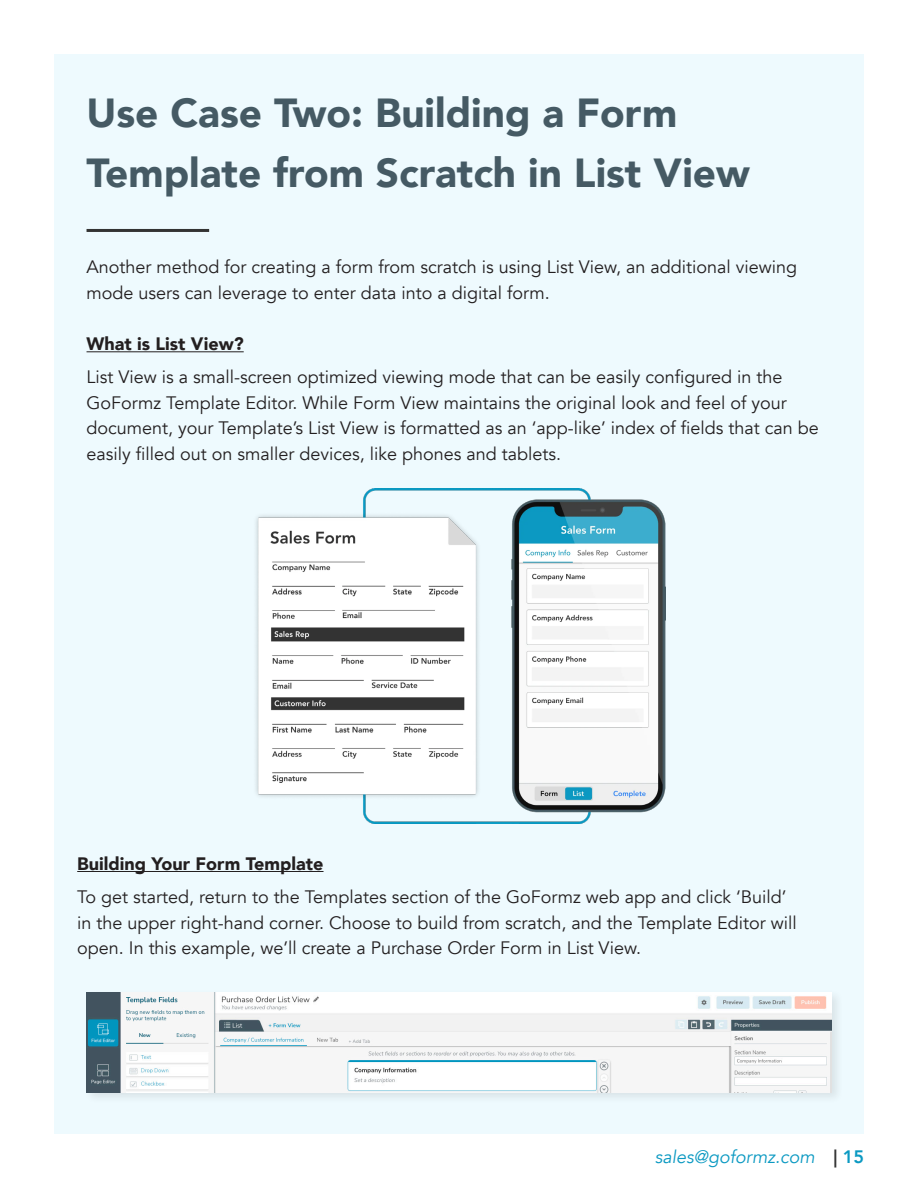
<style>
.page{position:relative;width:918px;height:1188px;background:#fff}
.page>*{position:absolute;margin:0;border:0;box-sizing:border-box;transform-origin:0 0}
.Non-Main_Title{font:900 40.5px/60px "Avenir";color:#455a64}
.Table_Titles{font:18px/25.5px "Avenir";color:#231f20}
.Table_Titles-2{font:900 18px "Avenir";color:#231f20}
.t1{font:italic 18px "Avenir";color:#0b99c2}
.s1{font-weight:800;font-style:normal;color:#333}
.s2{font-weight:800;font-style:normal}
</style>
<div class="page">
<div style="left:54px;top:54px;width:810px;height:1080px;background:#eefafe"></div>
<hr style="left:87px;top:229px;width:122px;height:3px;background:#333">
<hr style="left:87px;top:351px;width:157px;height:1px;background:#231f20">
<hr style="left:77px;top:871px;width:247px;height:1px;background:#231f20">
<img style="left:256px;top:488px;width:409px;height:336px">
<div style="left:83px;top:989px;width:761px;height:116px;background:#231f20;opacity:.1"></div>
<img style="left:87px;top:992px;width:744px;height:100px">
<p class="Non-Main_Title" style="left:87px;top:82px;width:665px">Use Case Two: Building a Form<br>Template from Scratch in List View</p>
<p class="Table_Titles" style="left:87px;top:255px;width:712px">Another method for creating a form from scratch is using List View, an additional viewing mode users can leverage to enter data into a digital form.</p>
<p class="Table_Titles-2" style="left:87px;top:329px;width:159px">What is List View?</p>
<p class="Table_Titles" style="left:87px;top:365px;width:734px">List View is a small-screen optimized viewing mode that can be easily configured in the GoFormz Template Editor. While Form View maintains the original look and feel of your document, your Template’s List View is formatted as an ‘app-like’ index of fields that can be easily filled out on smaller devices, like phones and tablets.</p>
<p class="Table_Titles-2" style="left:77px;top:848px;width:248px">Building Your Form Template</p>
<p class="Table_Titles" style="left:77px;top:884px;width:721px">To get started, return to the Templates section of the GoFormz web app and click ‘Build’ in the upper right-hand corner. Choose to build from scratch, and the Template Editor will open. In this example, we’ll create a Purchase Order Form in List View.</p>
<p class="t1" style="left:655px;top:1146px;width:211px">sales@goformz.com <span class="s1">|</span> <span class="s2">15</span></p>
</div>
